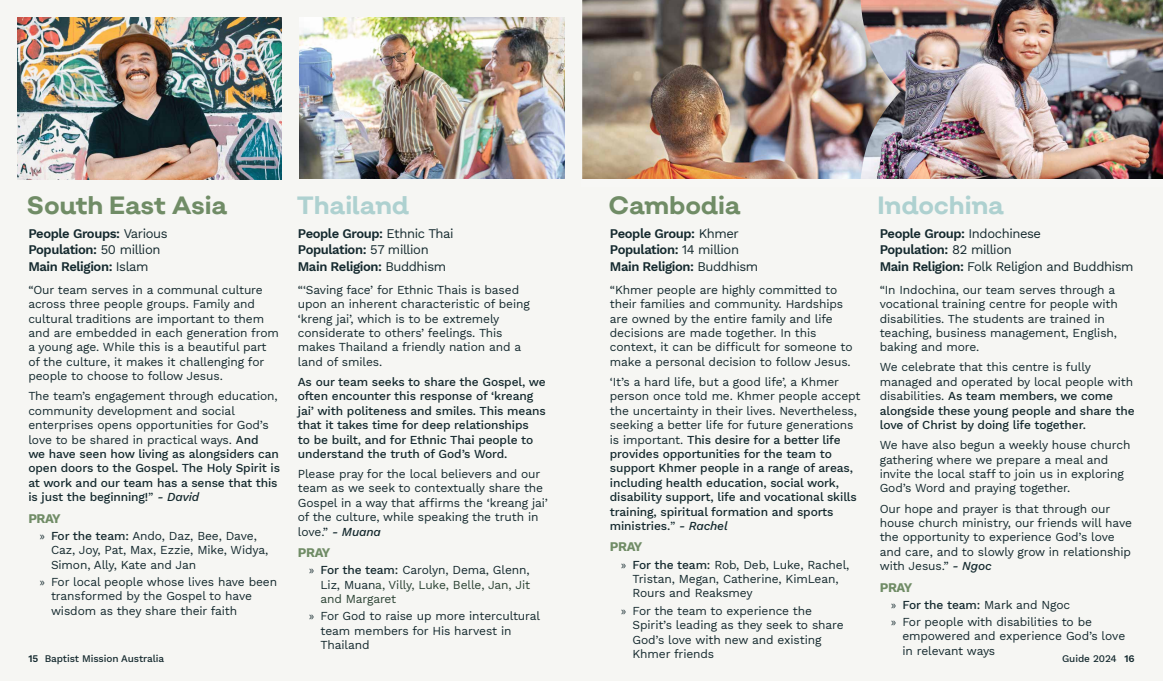
<style>
.page{position:relative;width:1163px;height:681px;background:#fff}
.page>*{position:absolute;margin:0;border:0;box-sizing:border-box;transform-origin:0 0}
.t1{font:700 25px "Salvatore";letter-spacing:-.01em;color:#708c66}
.t2{font:700 25px "Salvatore";letter-spacing:-.01em;color:#aed1d0}
.t3{font:600 13px/15.6px "Work Sans";letter-spacing:-.03em;color:#14292e}
.t4{font:13px "Work Sans";letter-spacing:-.03em;color:#14292e}
.t5{font:700 13px "Work Sans";letter-spacing:-.03em;color:#708c66}
.t6{font:12px/14.4px "Work Sans";letter-spacing:-.01em;color:#14292e}
.t7{font:500 12px/14.4px "Work Sans";letter-spacing:-.01em;color:#14292e}
.t8{font:12px/14.4px "Work Sans";letter-spacing:-.01em;color:#2a4233;text-align:justify}
.t9{font:500 10px "Work Sans";letter-spacing:-.01em;color:#14292e}
.s1{font-weight:400}
.s2{font-weight:500}
.s3{font-weight:500;font-style:italic}
.s4{font-family:"Myriad Pro"}
.s5{font-family:"Myriad Pro";color:#14292e}
.s6{font-weight:500;color:#14292e}
.s7{color:#14292e}
.s8{font-style:italic}
.s9{font-weight:600}
</style>
<div class="page">
<div style="left:0;top:0;width:1162px;height:680px;background:#f6f6f3"></div>
<img style="left:900px;top:0;width:262px;height:179px">
<img style="left:17px;top:17px;width:265px;height:162px">
<img style="left:299px;top:17px;width:265px;height:161px">
<img style="left:582px;top:0;width:318px;height:179px">
<h1 class="t1" style="left:27px;top:189px;width:202px">South East Asia</h1>
<h1 class="t2" style="left:297px;top:189px;width:114px">Thailand</h1>
<h1 class="t1" style="left:608px;top:189px;width:134px">Cambodia</h1>
<h1 class="t2" style="left:877px;top:189px;width:128px">Indochina</h1>
<p class="t3" style="left:28px;top:225px;width:141px">People Groups: <span class="s1">Various<br></span>Population: <span class="s1">50 million</span></p>
<p class="t3" style="left:28px;top:258px;width:122px">Main Religion: <span class="s1">Islam</span></p>
<p class="t6" style="left:28px;top:282px;width:252px">“Our team serves in a communal culture across three people groups. Family and cultural traditions are important to them and are embedded in each generation from a young age. While this is a beautiful part of the culture, it makes it challenging for people to choose to follow Jesus.</p>
<p class="t6" style="left:28px;top:388px;width:253px">The team’s engagement through education, community development and social enterprises opens opportunities for God’s love to be shared in practical ways. <span class="s2">And<br>we have seen how living as alongsiders can open doors to the Gospel. The Holy Spirit is at work and our team has a sense that this is just the beginning!</span>” <span class="s3">- David</span></p>
<p class="t5" style="left:28px;top:508px;width:34px">PRAY</p>
<p class="t6" style="left:51px;top:527px;width:219px;text-indent:-11px"><span class="s4">»</span> <span class="s2">For the team:</span> Ando, Daz, Bee, Dave,<br>Caz, Joy, Pat, Max, Ezzie, Mike, Widya,<br>Simon, Ally, Kate and Jan</p>
<p class="t6" style="left:51px;top:573px;width:227px;text-indent:-11px"><span class="s4">»</span> For local people whose lives have been transformed by the Gospel to have wisdom as they share their faith</p>
<p class="t3" style="left:298px;top:225px;width:157px">People Group: <span class="s1">Ethnic Thai<br></span>Population: <span class="s1">57 million</span></p>
<p class="t3" style="left:298px;top:258px;width:150px">Main Religion: <span class="s1">Buddhism</span></p>
<p class="t6" style="left:298px;top:282px;width:233px">“‘Saving face’ for Ethnic Thais is based upon an inherent characteristic of being ‘kreng jai’, which is to be extremely considerate to others’ feelings. This makes Thailand a friendly nation and a land of smiles.</p>
<p class="t7" style="left:298px;top:374px;width:249px">As our team seeks to share the Gospel, we often encounter this response of ‘kreang jai’ with politeness and smiles. This means that it takes time for deep relationships<br>to be built, and for Ethnic Thai people to understand the truth of God’s Word.</p>
<p class="t6" style="left:298px;top:466px;width:251px">Please pray for the local believers and our team as we seek to contextually share the Gospel in a way that affirms the ‘kreang jai’ of the culture, while speaking the truth in love.” <span class="s3">- Muana</span></p>
<p class="t5" style="left:298px;top:542px;width:34px">PRAY</p>
<p class="t8" style="left:320px;top:562px;width:211px;text-indent:-11px"><span class="s5">»</span> <span class="s6">For the team:</span> <span class="s7">Carolyn, Dema, Glenn, Liz, Muan</span>a, Villy, Luke, Belle, Jan, Jit and Margaret</p>
<p class="t6" style="left:320px;top:608px;width:221px;text-indent:-11px"><span class="s4">»</span> For God to raise up more intercultural team members for His harvest in<br>Thailand</p>
<p class="t3" style="left:609px;top:225px;width:131px">People Group: <span class="s1">Khmer<br></span>Population: <span class="s1">14 million</span></p>
<p class="t3" style="left:609px;top:258px;width:150px">Main Religion: <span class="s1">Buddhism</span></p>
<p class="t6" style="left:609px;top:282px;width:244px">“Khmer people are highly committed to their families and community. Hardships are owned by the entire family and life decisions are made together. In this context, it can be difficult for someone to make a personal decision to follow Jesus.</p>
<p class="t7" style="left:609px;top:374px;width:252px"><span class="s1">‘It’s a hard life, but a good life’, a Khmer person once told me. Khmer people accept the uncertainty in their lives. Nevertheless, seeking a better life for future generations is important.</span> This desire for a better life provides opportunities for the team to support Khmer people in a range of areas, including health education, social work, disability support, life and vocational skills training, spiritual formation and sports ministries.<span class="s1">”</span> <span class="s8">- Rachel</span></p>
<p class="t5" style="left:609px;top:536px;width:34px">PRAY</p>
<p class="t6" style="left:632px;top:556px;width:218px;text-indent:-11px"><span class="s4">»</span> <span class="s2">For the team:</span> Rob, Deb, Luke, Rachel,<br>Tristan, Megan, Catherine, KimLean,<br>Rours and Reaksmey</p>
<p class="t6" style="left:632px;top:602px;width:213px;text-indent:-11px"><span class="s4">»</span> For the team to experience the<br>Spirit’s leading as they seek to share<br>God’s love with new and existing<br>Khmer friends</p>
<p class="t3" style="left:879px;top:225px;width:163px">People Group: <span class="s1">Indochinese<br></span>Population: <span class="s1">82 million</span></p>
<p class="t4" style="left:879px;top:256px;width:255px"><span class="s9">Main Religion:</span> Folk Religion and Buddhism</p>
<p class="t6" style="left:879px;top:282px;width:240px">“In Indochina, our team serves through a vocational training centre for people with disabilities. The students are trained in teaching, business management, English, baking and more.</p>
<p class="t7" style="left:879px;top:359px;width:256px"><span class="s1">We celebrate that this centre is fully managed and operated by local people with disabilities.</span> As team members, we come alongside these young people and share the love of Christ by doing life together.</p>
<p class="t6" style="left:879px;top:437px;width:252px">We have also begun a weekly house church gathering where we prepare a meal and invite the local staff to join us in exploring God’s Word and praying together.</p>
<p class="t6" style="left:879px;top:500px;width:254px">Our hope and prayer is that through our house church ministry, our friends will have the opportunity to experience God’s love and care, and to slowly grow in relationship with Jesus.” <span class="s3">- Ngoc</span></p>
<p class="t5" style="left:879px;top:577px;width:34px">PRAY</p>
<p class="t6" style="left:890px;top:595px;width:202px;line-height:17.2px"><span class="s4">»</span> <span class="s2">For the team:</span> Mark and Ngoc<br><span class="s4">»</span> For people with disabilities to be</p>
<p class="t6" style="left:902px;top:628px;width:224px">empowered and experience God’s love in relevant ways</p>
<p class="t9" style="left:28px;top:650px;width:137px"><span class="s9">15</span> Baptist Mission Australia</p>
<p class="t9" style="left:1061px;top:650px;width:74px">Guide 2024 <span class="s9">16</span></p>
</div>
